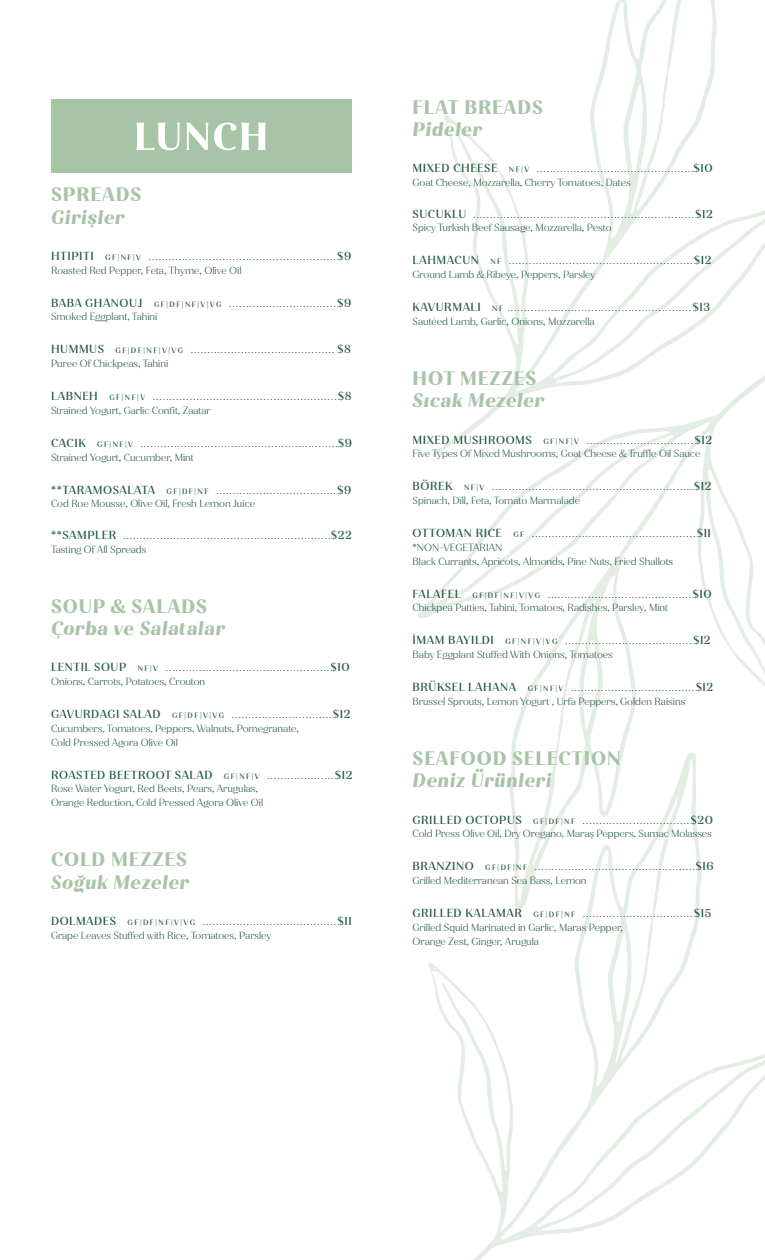
<style>
.page{position:relative;width:765px;height:1260px;background:#fff}
.page>*{position:absolute;margin:0;border:0;box-sizing:border-box;transform-origin:0 0}
.t1{font:italic 700 18.75px "Jazmin Alt";letter-spacing:.05em;color:#a7c4a7}
.t2{font:700 18.75px "Jazmin Alt";letter-spacing:.05em;color:#a7c4a7}
.t3{font:300 10px/13.8px "Jazmin Alt";color:#235a41}
.t4{font:500 7.5px "Jazmin Alt";letter-spacing:.2em;color:#235a41}
.s1{font-size:11.25px}
</style>
<div class="page">
<div style="left:51px;top:100px;width:300px;height:73px;background:#a7c4a7"></div>
<svg style="left:136px;top:123px;width:44px;height:27px"></svg>
<svg style="left:186px;top:122px;width:80px;height:28px"></svg>
<svg style="left:428px;top:909px;width:337px;height:351px"></svg>
<svg style="left:443px;top:0;width:322px;height:358px"></svg>
<svg style="left:418px;top:358px;width:347px;height:551px"></svg>
<h1 class="t2" style="left:51px;top:183px;width:92px">SPREADS</h1>
<h1 class="t1" style="left:51px;top:205px;width:75px">Girişler</h1>
<p class="t4" style="left:51px;top:253px;width:302px"><span class="s1">HTIPITI</span> GF|NF|V ........................................................<span class="s1">$9</span></p>
<h2 class="t3" style="left:51px;top:263px;width:192px">Roasted Red Pepper, Feta, Thyme, Olive Oil</h2>
<p class="t4" style="left:51px;top:299px;width:302px"><span class="s1">BABA GHANOUJ</span> GF|DF|NF|V|VG ................................<span class="s1">$9</span></p>
<h2 class="t3" style="left:51px;top:310px;width:108px">Smoked Eggplant, Tahini</h2>
<p class="t4" style="left:51px;top:346px;width:301px"><span class="s1">HUMMUS</span> GF|DF|NF|V|VG ........................................... <span class="s1">$8</span></p>
<h2 class="t3" style="left:51px;top:357px;width:119px">Puree Of Chickpeas, Tahini</h2>
<p class="t4" style="left:51px;top:393px;width:302px"><span class="s1">LABNEH</span> GF|NF|V .......................................................<span class="s1">$8</span></p>
<h2 class="t3" style="left:51px;top:404px;width:161px">Strained Yogurt, Garlic Confit, Zaatar</h2>
<p class="t4" style="left:51px;top:440px;width:303px"><span class="s1">CACIK</span> GF|NF|V ...........................................................<span class="s1">$9</span></p>
<h2 class="t3" style="left:51px;top:450px;width:144px">Strained Yogurt, Cucumber, Mint</h2>
<p class="t4" style="left:51px;top:486px;width:302px"><span class="s1">**TARAMOSALATA</span> GF|DF|NF ....................................<span class="s1">$9</span></p>
<h2 class="t3" style="left:51px;top:497px;width:205px">Cod Roe Mousse, Olive Oil, Fresh Lemon Juice</h2>
<p class="t4" style="left:51px;top:532px;width:302px"><span class="s1">**SAMPLER</span> ..............................................................<span class="s1">$22</span></p>
<h2 class="t3" style="left:51px;top:542px;width:97px">Tasting Of All Spreads</h2>
<h1 class="t2" style="left:51px;top:594px;width:157px">SOUP &amp; SALADS</h1>
<h1 class="t1" style="left:51px;top:617px;width:175px">Çorba ve Salatalar</h1>
<p class="t4" style="left:51px;top:664px;width:300px"><span class="s1">LENTIL SOUP</span> NF|V .................................................<span class="s1">$10</span></p>
<h2 class="t3" style="left:51px;top:675px;width:156px">Onions, Carrots, Potatoes, Crouton</h2>
<p class="t4" style="left:51px;top:711px;width:301px"><span class="s1">GAVURDAGI SALAD</span> GF|DF|V|VG ..............................<span class="s1">$12</span></p>
<h2 class="t3" style="left:51px;top:722px;width:249px">Cucumbers, Tomatoes, Peppers, Walnuts, Pomegranate,<br>Cold Pressed Agora Olive Oil</h2>
<p class="t4" style="left:51px;top:771px;width:303px"><span class="s1">ROASTED BEETROOT SALAD</span> GF|NF|V ....................<span class="s1">$12</span></p>
<h2 class="t3" style="left:51px;top:782px;width:214px">Rose Water Yogurt, Red Beets, Pears, Arugulas,<br>Orange Reduction, Cold Pressed Agora Olive Oil</h2>
<h1 class="t2" style="left:51px;top:848px;width:137px">COLD MEZZES</h1>
<h1 class="t1" style="left:51px;top:870px;width:140px">Soğuk Mezeler</h1>
<p class="t4" style="left:51px;top:918px;width:302px"><span class="s1">DOLMADES</span> GF|DF|NF|V|VG ........................................<span class="s1">$11</span></p>
<h2 class="t3" style="left:51px;top:928px;width:222px">Grape Leaves Stuffed with Rice, Tomatoes, Parsley</h2>
<h1 class="t2" style="left:413px;top:95px;width:132px">FLAT BREADS</h1>
<h1 class="t1" style="left:413px;top:118px;width:71px">Pideler</h1>
<p class="t4" style="left:413px;top:165px;width:302px"><span class="s1">MIXED CHEESE</span> NF|V ...............................................<span class="s1">$10</span></p>
<h2 class="t3" style="left:413px;top:176px;width:220px">Goat Cheese, Mozzarella, Cherry Tomatoes, Dates</h2>
<p class="t4" style="left:413px;top:210px;width:302px"><span class="s1">SUCUKLU</span> ..................................................................<span class="s1">$12</span></p>
<h2 class="t3" style="left:413px;top:221px;width:200px">Spicy Turkish Beef Sausage, Mozzarella, Pesto</h2>
<p class="t4" style="left:413px;top:257px;width:300px"><span class="s1">LAHMACUN</span> NF .......................................................<span class="s1">$12</span></p>
<h2 class="t3" style="left:413px;top:268px;width:184px">Ground Lamb &amp; Ribeye, Peppers, Parsley</h2>
<p class="t4" style="left:413px;top:304px;width:299px"><span class="s1">KAVURMALI</span> NF .......................................................<span class="s1">$13</span></p>
<h2 class="t3" style="left:413px;top:315px;width:184px">Sautéed Lamb, Garlic, Onions, Mozzarella</h2>
<h1 class="t2" style="left:413px;top:367px;width:125px">HOT MEZZES</h1>
<h1 class="t1" style="left:413px;top:389px;width:133px">Sıcak Mezeler</h1>
<p class="t4" style="left:413px;top:436px;width:301px"><span class="s1">MIXED MUSHROOMS</span> GF|NF|V ................................<span class="s1">$12</span></p>
<h2 class="t3" style="left:413px;top:447px;width:289px">Five Types Of Mixed Mushrooms, Goat Cheese &amp; Truffle Oil Sauce</h2>
<p class="t4" style="left:413px;top:483px;width:300px"><span class="s1">BÖREK</span> NF|V ............................................................<span class="s1">$12</span></p>
<h2 class="t3" style="left:413px;top:494px;width:169px">Spinach, Dill, Feta, Tomato Marmalade</h2>
<p class="t4" style="left:413px;top:530px;width:300px"><span class="s1">OTTOMAN RICE</span> GF .................................................<span class="s1">$11</span></p>
<h2 class="t3" style="left:413px;top:541px;width:262px">*NON-VEGETARIAN<br>Black Currants, Apricots, Almonds, Pine Nuts, Fried Shallots</h2>
<p class="t4" style="left:413px;top:590px;width:301px"><span class="s1">FALAFEL</span> GF|DF|NF|V|VG ...........................................<span class="s1">$10</span></p>
<h2 class="t3" style="left:413px;top:601px;width:257px">Chickpea Patties, Tahini, Tomatoes, Radishes, Parsley, Mint</h2>
<p class="t4" style="left:413px;top:637px;width:300px"><span class="s1">İMAM BAYILDI</span> GF|NF|V|VG ......................................<span class="s1">$12</span></p>
<h2 class="t3" style="left:413px;top:648px;width:202px">Baby Eggplant Stuffed With Onions, Tomatoes</h2>
<p class="t4" style="left:413px;top:684px;width:302px"><span class="s1">BRÜKSEL LAHANA</span> GF|NF|V .....................................<span class="s1">$12</span></p>
<h2 class="t3" style="left:413px;top:695px;width:274px">Brussel Sprouts, Lemon Yogurt , Urfa Peppers, Golden Raisins</h2>
<h1 class="t2" style="left:413px;top:747px;width:210px">SEAFOOD SELECTION</h1>
<h1 class="t1" style="left:413px;top:769px;width:140px">Deniz Ürünleri</h1>
<p class="t4" style="left:413px;top:816px;width:302px"><span class="s1">GRILLED OCTOPUS</span> GF|DF|NF ................................<span class="s1">$20</span></p>
<h2 class="t3" style="left:413px;top:827px;width:301px">Cold Press Olive Oil, Dry Oregano, Maraş Peppers, Sumac Molasses</h2>
<p class="t4" style="left:413px;top:863px;width:303px"><span class="s1">BRANZINO</span> GF|DF|NF ................................................<span class="s1">$16</span></p>
<h2 class="t3" style="left:413px;top:874px;width:176px">Grilled Mediterranean Sea Bass, Lemon</h2>
<p class="t4" style="left:413px;top:910px;width:300px"><span class="s1">GRILLED KALAMAR</span> GF|DF|NF .................................<span class="s1">$15</span></p>
<h2 class="t3" style="left:413px;top:921px;width:212px">Grilled Squid Marinated in Garlic, Maras Pepper,<br>Orange Zest, Ginger, Arugula</h2>
</div>
